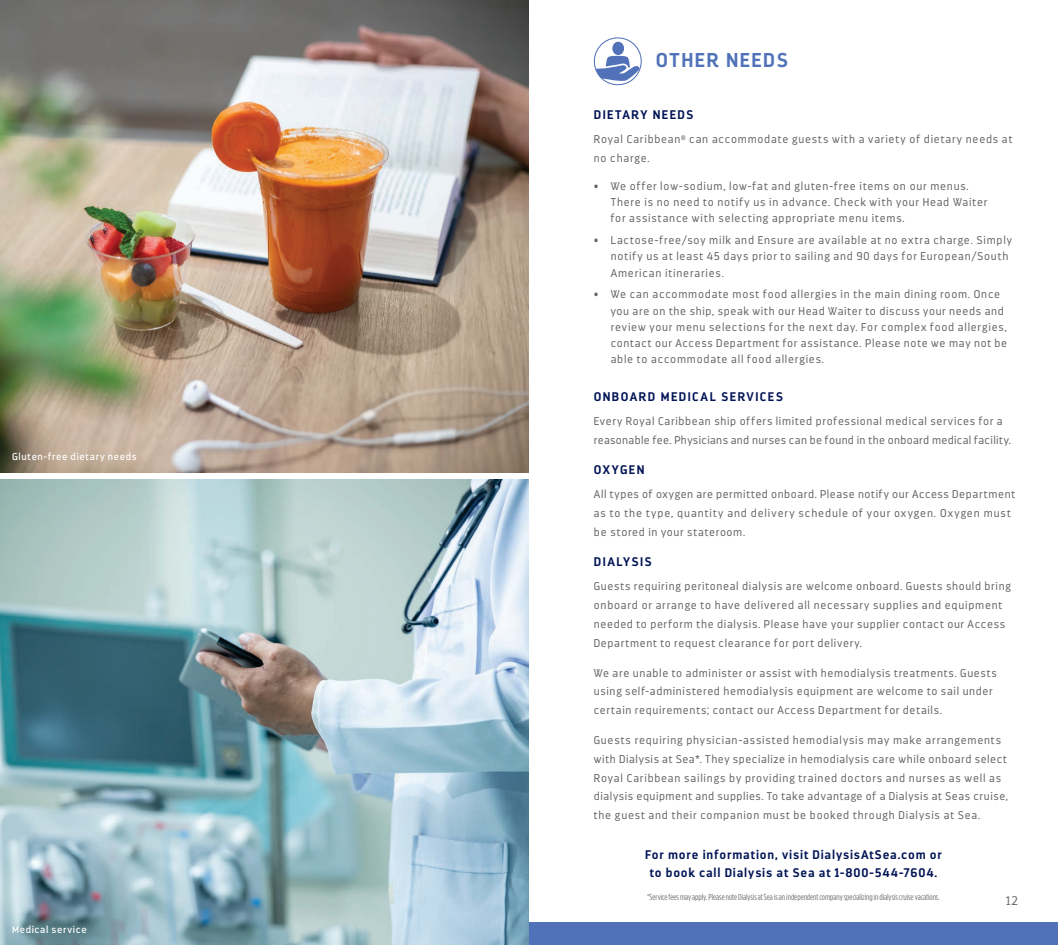
<style>
.page{position:relative;width:1058px;height:945px;background:#fff}
.page>*{position:absolute;margin:0;border:0;box-sizing:border-box;transform-origin:0 0}
.t1{font:700 20px "Darwin";letter-spacing:.075em;color:#5172b8}
.t2{font:700 12.5px/18.8px "Darwin";letter-spacing:.075em;color:#031556;text-align:center}
.t3{font:700 12.5px "Darwin";letter-spacing:.115em;color:#031556}
.t4{font:700 12.5px "Darwin";letter-spacing:.11em;color:#031556}
.t5{font:300 12.5px "Darwin";color:#6d6f71}
.t6{font:300 11.25px/18.8px "Darwin";letter-spacing:.065em;color:#636466}
.t7{font:10px "Darwin";letter-spacing:.065em;color:#fff}
.t8{font:8.75px "Gotham Condensed";letter-spacing:-.005em;color:#6d6f71}
</style>
<div class="page">
<img style="left:0;top:0;width:529px;height:472px">
<img style="left:0;top:480px;width:529px;height:465px">
<div style="left:529px;top:922px;width:529px;height:23px;background:#5172b8"></div>
<svg style="left:593px;top:37px;width:49px;height:49px"></svg>
<p class="t7" style="left:12px;top:451px;width:126px">Gluten-free dietary needs</p>
<p class="t7" style="left:12px;top:923px;width:76px">Medical service</p>
<h1 class="t1" style="left:655px;top:47px;width:134px">OTHER NEEDS</h1>
<p class="t4" style="left:594px;top:107px;width:101px">DIETARY NEEDS</p>
<p class="t6" style="left:594px;top:130px;width:420px">Royal Caribbean<sup>®</sup> can accommodate guests with a variety of dietary needs at no charge.</p>
<p class="t6" style="left:610px;top:178px;width:378px;line-height:16.2px;text-indent:-17px">• We offer low-sodium, low-fat and gluten-free items on our menus.<br>There is no need to notify us in advance. Check with your Head Waiter for assistance with selecting appropriate menu items.</p>
<p class="t6" style="left:610px;top:232px;width:403px;line-height:16.2px;text-indent:-17px">• Lactose-free/soy milk and Ensure are available at no extra charge. Simply notify us at least 45 days prior to sailing and 90 days for European/South<br>American itineraries.</p>
<p class="t6" style="left:610px;top:286px;width:398px;line-height:16.2px;text-indent:-17px">• We can accommodate most food allergies in the main dining room. Once you are on the ship, speak with our Head Waiter to discuss your needs and review your menu selections for the next day. For complex food allergies, contact our Access Department for assistance. Please note we may not be able to accommodate all food allergies.</p>
<p class="t3" style="left:594px;top:389px;width:191px">ONBOARD MEDICAL SERVICES</p>
<p class="t6" style="left:594px;top:412px;width:418px">Every Royal Caribbean ship offers limited professional medical services for a reasonable fee. Physicians and nurses can be found in the onboard medical facility.</p>
<p class="t2" style="left:594px;top:460px;width:52px">OXYGEN</p>
<p class="t6" style="left:594px;top:485px;width:423px">All types of oxygen are permitted onboard. Please notify our Access Department as to the type, quantity and delivery schedule of your oxygen. Oxygen must be stored in your stateroom.</p>
<p class="t4" style="left:594px;top:554px;width:59px">DIALYSIS</p>
<p class="t6" style="left:594px;top:577px;width:418px">Guests requiring peritoneal dialysis are welcome onboard. Guests should bring onboard or arrange to have delivered all necessary supplies and equipment needed to perform the dialysis. Please have your supplier contact our Access Department to request clearance for port delivery.</p>
<p class="t6" style="left:594px;top:663px;width:404px">We are unable to administer or assist with hemodialysis treatments. Guests using self-administered hemodialysis equipment are welcome to sail under certain requirements; contact our Access Department for details.</p>
<p class="t6" style="left:594px;top:731px;width:416px">Guests requiring physician-assisted hemodialysis may make arrangements with Dialysis at Sea*. They specialize in hemodialysis care while onboard select Royal Caribbean sailings by providing trained doctors and nurses as well as dialysis equipment and supplies. To take advantage of a Dialysis at Seas cruise, the guest and their companion must be booked through Dialysis at Sea.</p>
<p class="t2" style="left:645px;top:845px;width:298px">For more information, visit DialysisAtSea.com or to book call Dialysis at Sea at 1-800-544-7604.</p>
<p class="t8" style="left:647px;top:892px;width:294px">*Service fees may apply. Please note Dialysis at Sea is an independent company specializing in dialysis cruise vacations.</p>
<p class="t5" style="left:1006px;top:893px;width:13px">12</p>
</div>
